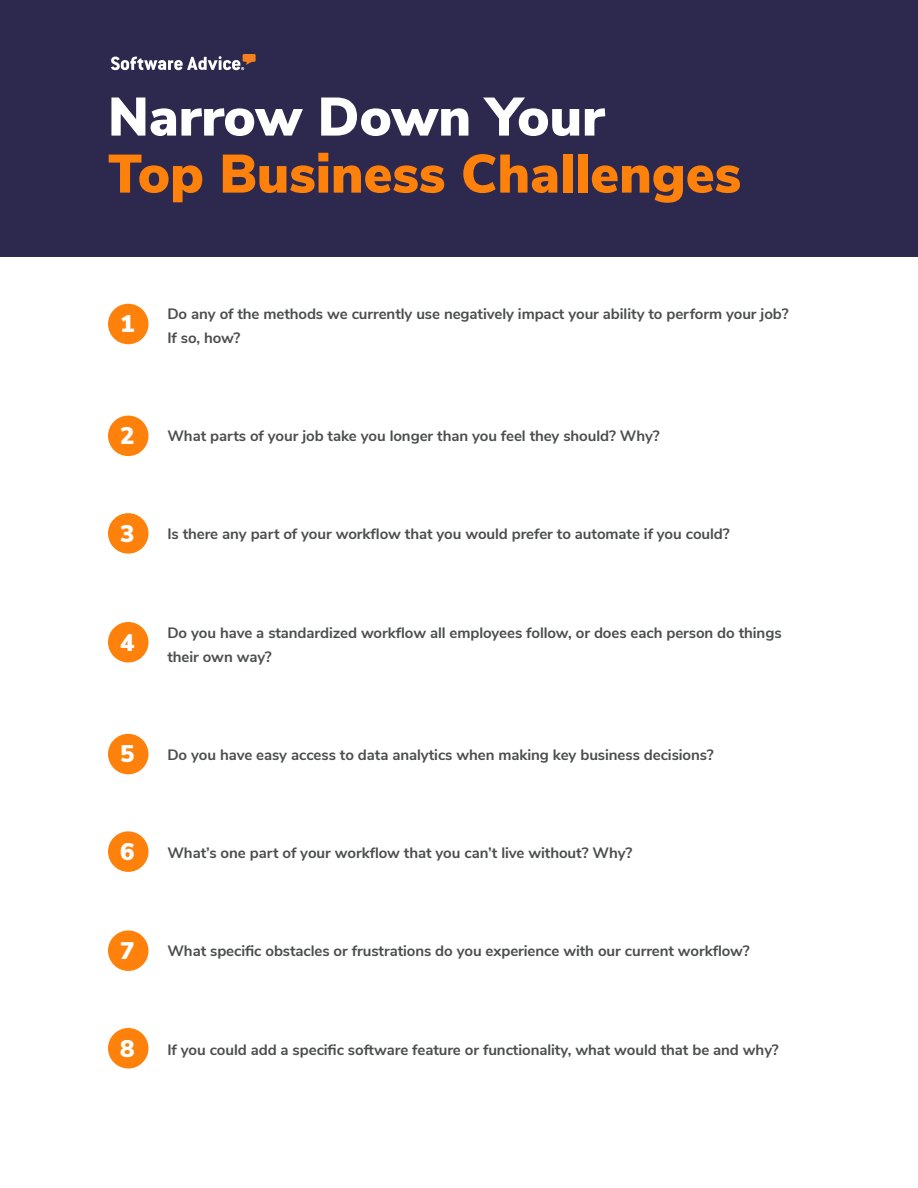
<style>
.page{position:relative;width:918px;height:1188px;background:#fff}
.page>*{position:absolute;margin:0;border:0;box-sizing:border-box;transform-origin:0 0}
.t1{font:900 54px "Nunito Sans";color:#fd810b}
.t2{font:900 54px "Nunito Sans";color:#fff}
.t3{font:900 24px "Nunito Sans";color:#fff}
.t4{font:700 15px/24px "Nunito Sans";letter-spacing:-.005em;color:#4b4d4e}
</style>
<div class="page">
<div style="left:0;top:0;width:918px;height:256px;background:#2d284d"></div>
<div style="left:108px;top:304px;width:40px;height:40px;background:#fd810b;border-radius:50%"></div>
<div style="left:108px;top:416px;width:40px;height:40px;background:#fd810b;border-radius:50%"></div>
<div style="left:108px;top:513px;width:40px;height:41px;background:#fd810b;border-radius:50%"></div>
<div style="left:108px;top:622px;width:40px;height:40px;background:#fd810b;border-radius:50%"></div>
<div style="left:108px;top:734px;width:40px;height:40px;background:#fd810b;border-radius:50%"></div>
<div style="left:108px;top:831px;width:40px;height:41px;background:#fd810b;border-radius:50%"></div>
<div style="left:108px;top:930px;width:40px;height:41px;background:#fd810b;border-radius:50%"></div>
<div style="left:108px;top:1028px;width:40px;height:41px;background:#fd810b;border-radius:50%"></div>
<svg style="left:111px;top:54px;width:145px;height:16px"></svg>
<h1 class="t2" style="left:108px;top:77px;width:498px">Narrow Down Your</h1>
<h1 class="t1" style="left:108px;top:134px;width:635px">Top Business Challenges</h1>
<h2 class="t3" style="left:120px;top:306px;width:16px">1</h2>
<h2 class="t3" style="left:120px;top:418px;width:16px">2</h2>
<h2 class="t3" style="left:120px;top:516px;width:16px">3</h2>
<p class="t4" style="left:167px;top:301px;width:623px">Do any of the methods we currently use negatively impact your ability to perform your job?<br>If so, how?</p>
<p class="t4" style="left:167px;top:423px;width:494px">What parts of your job take you longer than you feel they should? Why?</p>
<p class="t4" style="left:167px;top:521px;width:564px">Is there any part of your workflow that you would prefer to automate if you could?</p>
<h2 class="t3" style="left:120px;top:625px;width:16px">4</h2>
<p class="t4" style="left:167px;top:620px;width:616px">Do you have a standardized workflow all employees follow, or does each person do things their own way?</p>
<h2 class="t3" style="left:120px;top:736px;width:16px">5</h2>
<p class="t4" style="left:167px;top:742px;width:548px">Do you have easy access to data analytics when making key business decisions?</p>
<h2 class="t3" style="left:120px;top:834px;width:16px">6</h2>
<p class="t4" style="left:167px;top:840px;width:466px">What’s one part of your workflow that you can’t live without? Why?</p>
<h2 class="t3" style="left:120px;top:933px;width:16px">7</h2>
<p class="t4" style="left:167px;top:938px;width:584px">What specific obstacles or frustrations do you experience with our current workflow?</p>
<h2 class="t3" style="left:120px;top:1031px;width:16px">8</h2>
<p class="t4" style="left:167px;top:1037px;width:613px">If you could add a specific software feature or functionality, what would that be and why?</p>
</div>
